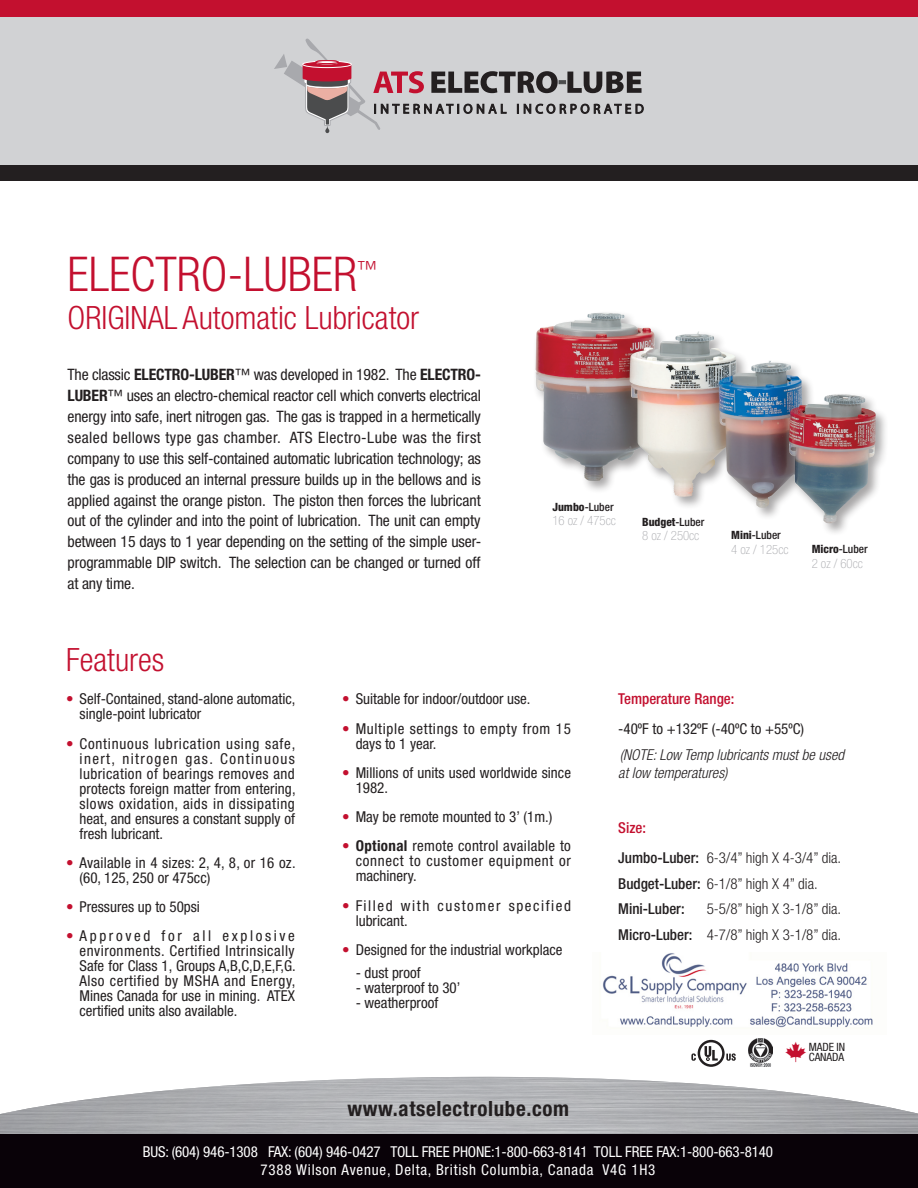
<style>
.page{position:relative;width:918px;height:1188px;background:#fff}
.page>*{position:absolute;margin:0;border:0;box-sizing:border-box;transform-origin:0 0}
.t1{font:300 condensed 48px "Helvetica Neue";color:#c3102f}
.t2{font:300 condensed 32.1px "Helvetica Neue";color:#c3102f}
.t3{font:700 condensed 21px "Helvetica Neue";letter-spacing:.03em;color:#231f20}
.t4{font:300 condensed 21px "Helvetica Neue";color:#c3102f}
.t5{font:condensed 15.75px/21px "Helvetica Neue";letter-spacing:-.005em;color:#231f20;text-align:justify}
.t6{font:condensed 15px/15px "Helvetica Neue";color:#231f20}
.t7{font:condensed 15px/18px "Helvetica Neue";letter-spacing:-.01em;color:#fff;text-align:center}
.t8{font:300 condensed 15px/29.8px "Helvetica Neue";color:#231f20}
.t9{font:italic 300 condensed 15px/18px "Helvetica Neue";color:#231f20}
.t10{font:condensed 15px/15px "Helvetica Neue";letter-spacing:.045em;color:#231f20}
.t11{font:500 condensed 15px/25.5px "Helvetica Neue";color:#231f20}
.t12{font:condensed 15px/15px "Helvetica Neue";letter-spacing:.105em;color:#231f20}
.t13{font:500 condensed 15px "Helvetica Neue";color:#c3102f}
.t14{font:100 condensed 12.9px "Helvetica Neue";color:#a8a9ad}
.t15{font:500 condensed 11.4px "Helvetica Neue";color:#231f20}
.t16{font:condensed 11.4px/10.1px "Helvetica Neue";letter-spacing:-.01em;color:#231f20;text-align:right}
.t17{font:800 condensed 11.4px "Helvetica Neue";color:#231f20}
.s1{font-weight:700}
.s2{font-weight:800}
.s3{font-weight:500}
.s4{color:#c3102f}
.s5{font-weight:500;color:#c3102f}
.s6{font-weight:300}
.s7{font-family:"Carta";font-stretch:normal;font-size:22.8px;color:#c3102f}
</style>
<div class="page">
<div style="left:0;top:11px;width:918px;height:169px;background:#d1d2d4"></div>
<div style="left:0;top:0;width:918px;height:16px;background:#c3102f"></div>
<svg style="left:274px;top:38px;width:370px;height:95px"></svg>
<hr style="left:316px;top:61px;width:22px;height:3px;background:#fff;border-radius:50%">
<div style="left:316px;top:60px;width:22px;height:4px;border:1px solid #c3102f;border-radius:50%"></div>
<div style="left:0;top:165px;width:918px;height:15px;background:#231f20"></div>
<div style="left:0;top:1134px;width:918px;height:54px;background:#090208"></div>
<div style="left:533px;top:310px;width:385px;height:311px;background:#231f20;opacity:.4"></div>
<img style="left:535px;top:313px;width:139px;height:172px">
<img style="left:749px;top:1039px;width:24px;height:27px">
<svg style="left:726px;top:1053px;width:10px;height:8px"></svg>
<svg style="left:698px;top:1040px;width:27px;height:27px"></svg>
<svg style="left:700px;top:1042px;width:22px;height:22px"></svg>
<svg style="left:705px;top:1046px;width:13px;height:15px"></svg>
<svg style="left:691px;top:1053px;width:5px;height:8px"></svg>
<img style="left:603px;top:953px;width:270px;height:75px">
<h1 class="t1" style="left:68px;top:247px;width:291px">Electro-Luber</h1>
<h3 class="t4" style="left:357px;top:257px;width:22px">™</h3>
<h2 class="t2" style="left:68px;top:299px;width:353px">ORIGINAL Automatic Lubricator</h2>
<p class="t5" style="left:68px;top:363px;width:415px">The classic <span class="s1">ELECTRO-LUBER</span>™ was developed in 1982. The <span class="s1">ELECTRO-LUBER</span>™ uses an electro-chemical reactor cell which converts electrical energy into safe, inert nitrogen gas. The gas is trapped in a hermetically sealed bellows type gas chamber. ATS Electro-Lube was the first company to use this self-contained automatic lubrication technology; as the gas is produced an internal pressure builds up in the bellows and is applied against the orange piston. The piston then forces the lubricant out of the cylinder and into the point of lubrication. The unit can empty between 15 days to 1 year depending on the setting of the simple user&shy;programmable DIP switch. The selection can be changed or turned off at any time.</p>
<h2 class="t2" style="left:66px;top:641px;width:100px">Features</h2>
<p class="t15" style="left:552px;top:500px;width:63px"><span class="s2">Jumbo</span>-Luber</p>
<p class="t14" style="left:552px;top:514px;width:65px">16 oz / 475cc</p>
<p class="t17" style="left:642px;top:515px;width:64px">Budget<span class="s3">-Luber</span></p>
<p class="t14" style="left:642px;top:528px;width:59px">8 oz / 250cc</p>
<p class="t15" style="left:731px;top:529px;width:51px"><span class="s2">Mini</span>-Luber</p>
<p class="t14" style="left:731px;top:542px;width:59px">4 oz / 125cc</p>
<p class="t15" style="left:812px;top:543px;width:58px"><span class="s2">Micro</span>-Luber</p>
<p class="t14" style="left:812px;top:556px;width:52px">2 oz / 60cc</p>
<p class="t6" style="left:80px;top:691px;width:217px;text-indent:-14px"><span class="s4">•</span> Self-Contained, stand-alone automatic, single-point lubricator</p>
<p class="t6" style="left:80px;top:736px;width:218px;text-align:justify;text-indent:-14px"><span class="s4">•</span> Continuous lubrication using safe, inert, nitrogen gas. Continuous lubrication of bearings removes and protects foreign matter from entering, slows oxidation, aids in dissipating heat, and ensures a constant supply of fresh lubricant.</p>
<p class="t6" style="left:80px;top:855px;width:218px;text-indent:-13px"><span class="s4">•</span> Available in 4 sizes: 2, 4, 8, or 16 oz. (60, 125, 250 or 475cc)</p>
<p class="t6" style="left:66px;top:899px;width:135px"><span class="s4">•</span> Pressures up to 50psi</p>
<p class="t6" style="left:80px;top:929px;width:218px;text-align:justify;text-indent:-14px"><span class="s4">•</span> Approved for all explosive environments. Certified Intrinsically Safe for Class 1, Groups A,B,C,D,E,F,G.<br>Also certified by MSHA and Energy, Mines Canada for use in mining. ATEX certified units also available.</p>
<p class="t6" style="left:342px;top:691px;width:190px"><span class="s4">•</span> Suitable for indoor/outdoor use.</p>
<p class="t10" style="left:356px;top:721px;width:217px;text-indent:-14px"><span class="s4">•</span> Multiple settings to empty from 15 days to 1 year.</p>
<p class="t6" style="left:356px;top:765px;width:217px;text-indent:-14px"><span class="s4">•</span> Millions of units used worldwide since<br>1982.</p>
<p class="t6" style="left:342px;top:809px;width:212px"><span class="s4">•</span> May be remote mounted to 3’ (1m.)</p>
<p class="t6" style="left:356px;top:839px;width:217px;text-align:justify;text-indent:-14px"><span class="s4">•</span> <span class="s1">Optional</span> remote control available to connect to customer equipment or machinery.</p>
<p class="t12" style="left:356px;top:898px;width:217px;text-indent:-14px"><span class="s4">•</span> Filled with customer specified lubricant.</p>
<p class="t6" style="left:342px;top:942px;width:222px"><span class="s4">•</span> Designed for the industrial workplace</p>
<p class="t6" style="left:356px;top:965px;width:66px">- dust proof</p>
<p class="t6" style="left:356px;top:980px;width:106px">- waterproof to 30’</p>
<p class="t6" style="left:356px;top:995px;width:84px">- weatherproof</p>
<p class="t13" style="left:618px;top:690px;width:118px">Temperature Range:</p>
<p class="t6" style="left:618px;top:721px;width:187px">-40ºF to +132ºF (-40ºC to +55ºC)</p>
<p class="t9" style="left:618px;top:745px;width:227px">(NOTE: Low Temp lubricants must be used at low temperatures)</p>
<p class="t8" style="left:618px;top:813px;width:224px"><span class="s5">Size:<br></span><span class="s3">Jumbo-Luber:</span> 6-3/4” high X 4-3/4” dia.</p>
<p class="t11" style="left:618px;top:870px;width:201px">Budget-Luber: <span class="s6">6-1/8” high X 4” dia.<br></span>Mini-Luber:</p>
<p class="t8" style="left:618px;top:896px;width:224px;line-height:25.5px;text-align:right">5-5/8” high X 3-1/8” dia.<br><span class="s3">Micro-Luber:</span> 4-7/8” high X 3-1/8” dia.</p>
<p class="t16" style="left:785px;top:1042px;width:62px"><span class="s7">W</span> MADE IN<br>CANADA</p>
<h3 class="t3" style="left:347px;top:1096px;width:223px">www.atselectrolube.com</h3>
<p class="t7" style="left:143px;top:1142px;width:632px">BUS: (604) 946-1308 FAX: (604) 946-0427 TOLL FREE PHONE:1-800-663-8141 TOLL FREE FAX:1-800-663-8140<br>7388 Wilson Avenue, Delta, British Columbia, Canada V4G 1H3</p>
</div>
